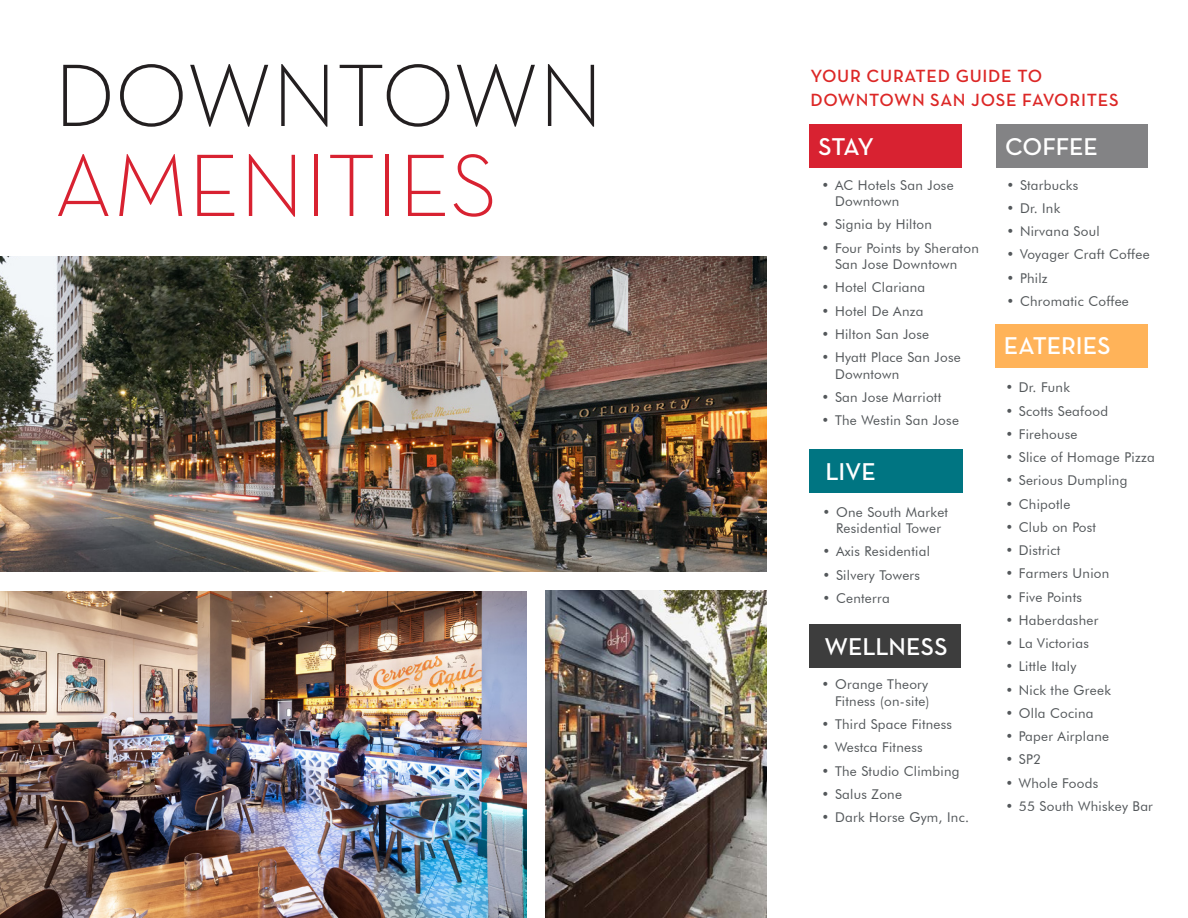
<style>
.page{position:relative;width:1188px;height:918px;background:#fff}
.page>*{position:absolute;margin:0;border:0;box-sizing:border-box;transform-origin:0 0}
.t1{font:90px "Neutraface Text Light Alt";color:#d82231}
.t2{font:90px "Neutraface Text Light Alt";color:#231f20}
.t3{font:600 24.75px "Neutraface Text";letter-spacing:-.01em;color:#fff}
.t4{font:600 18px/24px "Neutraface Text";letter-spacing:.04em;color:#dc2726}
.t5{font:13.5px/16.5px "Futura BT";letter-spacing:.02em;color:#53575a}
</style>
<div class="page">
<img style="left:0;top:256px;width:767px;height:315px">
<img style="left:0;top:592px;width:526px;height:326px">
<img style="left:546px;top:591px;width:221px;height:327px">
<div style="left:995px;top:324px;width:153px;height:44px;background:#ffb359"></div>
<div style="left:996px;top:124px;width:152px;height:43px;background:#838385"></div>
<div style="left:810px;top:125px;width:152px;height:43px;background:#d82231"></div>
<div style="left:810px;top:449px;width:153px;height:43px;background:#007582"></div>
<div style="left:810px;top:624px;width:151px;height:44px;background:#3d3d3d"></div>
<h1 class="t2" style="left:54px;top:39px;width:551px">DOWNTOWN</h1>
<h1 class="t1" style="left:54px;top:129px;width:445px">AMENITIES</h1>
<p class="t4" style="left:810px;top:63px;width:310px">YOUR CURATED GUIDE TO<br>DOWNTOWN SAN JOSE FAVORITES</p>
<p class="t3" style="left:818px;top:132px;width:57px">STAY</p>
<p class="t3" style="left:1005px;top:131px;width:94px">COFFEE</p>
<p class="t5" style="left:835px;top:176px;width:120px;text-indent:-14px">• AC Hotels San Jose<br>Downtown</p>
<p class="t5" style="left:822px;top:216px;width:112px">• Signia by Hilton</p>
<p class="t5" style="left:835px;top:239px;width:145px;text-indent:-14px">• Four Points by Sheraton<br>San Jose Downtown</p>
<p class="t5" style="left:822px;top:279px;width:105px">• Hotel Clariana</p>
<p class="t5" style="left:822px;top:302px;width:104px">• Hotel De Anza</p>
<p class="t5" style="left:822px;top:326px;width:109px">• Hilton San Jose</p>
<p class="t5" style="left:835px;top:349px;width:127px;text-indent:-14px">• Hyatt Place San Jose<br>Downtown</p>
<p class="t5" style="left:822px;top:388px;width:121px">• San Jose Marriott</p>
<p class="t5" style="left:822px;top:411px;width:139px">• The Westin San Jose</p>
<p class="t3" style="left:826px;top:456px;width:52px">LIVE</p>
<p class="t5" style="left:823px;top:503px;width:127px;text-align:center">• One South Market<br>Residential Tower</p>
<p class="t5" style="left:823px;top:543px;width:109px">• Axis Residential</p>
<p class="t5" style="left:823px;top:566px;width:99px">• Silvery Towers</p>
<p class="t5" style="left:823px;top:590px;width:69px">• Centerra</p>
<p class="t3" style="left:825px;top:631px;width:125px">WELLNESS</p>
<p class="t5" style="left:822px;top:676px;width:109px;text-align:right">• Orange Theory<br>Fitness (on-site)</p>
<p class="t5" style="left:822px;top:716px;width:132px">• Third Space Fitness</p>
<p class="t5" style="left:822px;top:739px;width:103px">• Westca Fitness</p>
<p class="t5" style="left:822px;top:762px;width:140px">• The Studio Climbing</p>
<p class="t5" style="left:822px;top:786px;width:82px">• Salus Zone</p>
<p class="t5" style="left:822px;top:809px;width:149px">• Dark Horse Gym, Inc.</p>
<p class="t5" style="left:1006px;top:177px;width:73px">• Starbucks</p>
<p class="t5" style="left:1006px;top:200px;width:55px">• Dr. Ink</p>
<p class="t5" style="left:1006px;top:223px;width:95px">• Nirvana Soul</p>
<p class="t5" style="left:1006px;top:246px;width:145px">• Voyager Craft Coffee</p>
<p class="t5" style="left:1006px;top:270px;width:43px">• Philz</p>
<p class="t5" style="left:1006px;top:293px;width:124px">• Chromatic Coffee</p>
<p class="t3" style="left:1004px;top:330px;width:108px">EATERIES</p>
<p class="t5" style="left:1005px;top:379px;width:66px">• Dr. Funk</p>
<p class="t5" style="left:1005px;top:403px;width:104px">• Scotts Seafood</p>
<p class="t5" style="left:1005px;top:426px;width:74px">• Firehouse</p>
<p class="t5" style="left:1005px;top:449px;width:151px">• Slice of Homage Pizza</p>
<p class="t5" style="left:1005px;top:472px;width:124px">• Serious Dumpling</p>
<p class="t5" style="left:1005px;top:496px;width:67px">• Chipotle</p>
<p class="t5" style="left:1005px;top:519px;width:92px">• Club on Post</p>
<p class="t5" style="left:1005px;top:542px;width:56px">• District</p>
<p class="t5" style="left:1005px;top:565px;width:106px">• Farmers Union</p>
<p class="t5" style="left:1005px;top:589px;width:78px">• Five Points</p>
<p class="t5" style="left:1005px;top:612px;width:95px">• Haberdasher</p>
<p class="t5" style="left:1005px;top:635px;width:85px">• La Victorias</p>
<p class="t5" style="left:1005px;top:658px;width:72px">• Little Italy</p>
<p class="t5" style="left:1005px;top:682px;width:107px">• Nick the Greek</p>
<p class="t5" style="left:1005px;top:705px;width:90px">• Olla Cocina</p>
<p class="t5" style="left:1005px;top:728px;width:105px">• Paper Airplane</p>
<p class="t5" style="left:1005px;top:751px;width:37px">• SP2</p>
<p class="t5" style="left:1005px;top:775px;width:94px">• Whole Foods</p>
<p class="t5" style="left:1005px;top:798px;width:149px">• 55 South Whiskey Bar</p>
</div>
